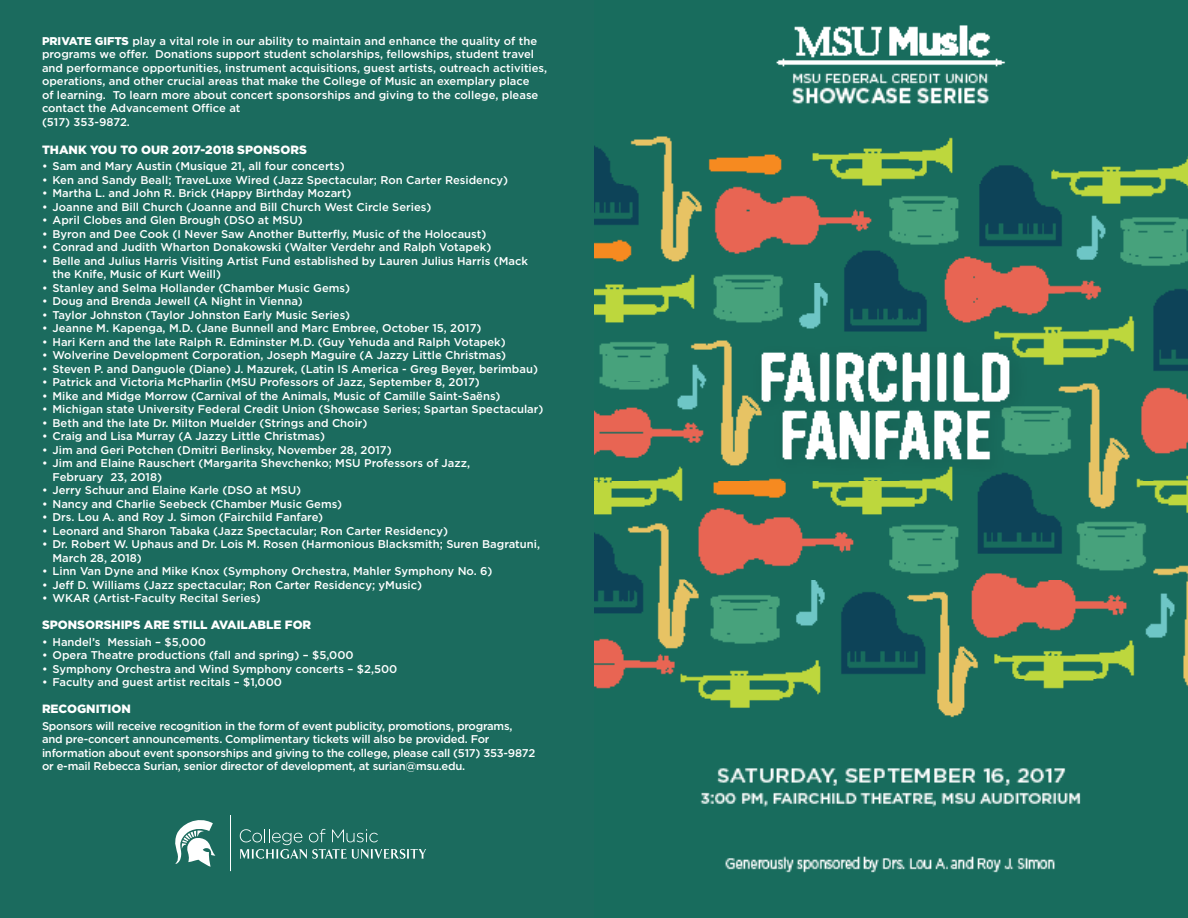
<style>
.page{position:relative;width:1188px;height:918px;background:#fff}
.page>*{position:absolute;margin:0;border:0;box-sizing:border-box;transform-origin:0 0}
.t1{font:900 12px "Gotham";color:#fff}
.t2{font:500 11.25px/13.5px "Gotham";color:#fff}
.t3{font:500 11.25px/13.5px "Gotham";letter-spacing:-.02em;color:#fff}
.s1{font-weight:900}
</style>
<div class="page">
<div style="left:0;top:0;width:598px;height:918px;background:#1b6b5e"></div>
<img style="left:594px;top:0;width:594px;height:918px">
<hr style="left:230px;top:815px;width:1px;height:56px;background:#fff">
<svg style="left:175px;top:820px;width:40px;height:47px"></svg>
<svg style="left:240px;top:829px;width:186px;height:30px"></svg>
<p class="t2" style="left:42px;top:34px;width:507px"><span class="s1">PRIVATE GIFTS</span> play a vital role in our ability to maintain and enhance the quality of the programs we offer. Donations support student scholarships, fellowships, student travel and performance opportunities, instrument acquisitions, guest artists, outreach activities, operations, and other crucial areas that make the College of Music an exemplary place<br>of learning. To learn more about concert sponsorships and giving to the college, please contact the Advancement Office at<br>(517) 353-9872.</p>
<p class="t1" style="left:42px;top:141px;width:266px">THANK YOU TO OUR 2017-2018 SPONSORS</p>
<p class="t2" style="left:42px;top:160px;width:304px">• Sam and Mary Austin (Musique 21, all four concerts)</p>
<p class="t2" style="left:42px;top:173px;width:468px">• Ken and Sandy Beall; TraveLuxe Wired (Jazz Spectacular; Ron Carter Residency)</p>
<p class="t2" style="left:42px;top:187px;width:311px">• Martha L. and John R. Brick (Happy Birthday Mozart)</p>
<p class="t2" style="left:42px;top:200px;width:391px">• Joanne and Bill Church (Joanne and Bill Church West Circle Series)</p>
<p class="t2" style="left:42px;top:214px;width:262px">• April Clobes and Glen Brough (DSO at MSU)</p>
<p class="t2" style="left:42px;top:227px;width:446px">• Byron and Dee Cook (I Never Saw Another Butterfly, Music of the Holocaust)</p>
<p class="t2" style="left:42px;top:241px;width:451px">• Conrad and Judith Wharton Donakowski (Walter Verdehr and Ralph Votapek)</p>
<p class="t2" style="left:52px;top:254px;width:477px;text-indent:-10px">• Belle and Julius Harris Visiting Artist Fund established by Lauren Julius Harris (Mack the Knife, Music of Kurt Weill)</p>
<p class="t2" style="left:42px;top:281px;width:309px">• Stanley and Selma Hollander (Chamber Music Gems)</p>
<p class="t2" style="left:42px;top:295px;width:262px">• Doug and Brenda Jewell (A Night in Vienna)</p>
<p class="t2" style="left:42px;top:308px;width:310px">• Taylor Johnston (Taylor Johnston Early Music Series)</p>
<p class="t2" style="left:42px;top:322px;width:441px">• Jeanne M. Kapenga, M.D. (Jane Bunnell and Marc Embree, October 15, 2017)</p>
<p class="t2" style="left:42px;top:335px;width:465px">• Hari Kern and the late Ralph R. Edminster M.D. (Guy Yehuda and Ralph Votapek)</p>
<p class="t2" style="left:42px;top:349px;width:466px">• Wolverine Development Corporation, Joseph Maguire (A Jazzy Little Christmas)</p>
<p class="t2" style="left:42px;top:362px;width:498px">• Steven P. and Danguole (Diane) J. Mazurek, (Latin IS America - Greg Beyer, berimbau)</p>
<p class="t2" style="left:42px;top:376px;width:439px">• Patrick and Victoria McPharlin (MSU Professors of Jazz, September 8, 2017)</p>
<p class="t2" style="left:42px;top:389px;width:460px">• Mike and Midge Morrow (Carnival of the Animals, Music of Camille Saint-Saëns)</p>
<p class="t2" style="left:42px;top:403px;width:503px">• Michigan state University Federal Credit Union (Showcase Series; Spartan Spectacular)</p>
<p class="t2" style="left:42px;top:416px;width:327px">• Beth and the late Dr. Milton Muelder (Strings and Choir)</p>
<p class="t2" style="left:42px;top:430px;width:284px">• Craig and Lisa Murray (A Jazzy Little Christmas)</p>
<p class="t2" style="left:42px;top:443px;width:351px">• Jim and Geri Potchen (Dmitri Berlinsky, November 28, 2017)</p>
<p class="t2" style="left:52px;top:457px;width:419px;text-indent:-10px">• Jim and Elaine Rauschert (Margarita Shevchenko; MSU Professors of Jazz,<br>February 23, 2018)</p>
<p class="t2" style="left:42px;top:484px;width:261px">• Jerry Schuur and Elaine Karle (DSO at MSU)</p>
<p class="t2" style="left:42px;top:497px;width:302px">• Nancy and Charlie Seebeck (Chamber Music Gems)</p>
<p class="t2" style="left:42px;top:511px;width:283px">• Drs. Lou A. and Roy J. Simon (Fairchild Fanfare)</p>
<p class="t2" style="left:42px;top:524px;width:408px">• Leonard and Sharon Tabaka (Jazz Spectacular; Ron Carter Residency)</p>
<p class="t2" style="left:52px;top:538px;width:489px;text-indent:-10px">• Dr. Robert W. Uphaus and Dr. Lois M. Rosen (Harmonious Blacksmith; Suren Bagratuni,<br>March 28, 2018)</p>
<p class="t2" style="left:42px;top:565px;width:452px">• Linn Van Dyne and Mike Knox (Symphony Orchestra, Mahler Symphony No. 6)</p>
<p class="t2" style="left:42px;top:578px;width:382px">• Jeff D. Williams (Jazz spectacular; Ron Carter Residency; yMusic)</p>
<p class="t2" style="left:42px;top:592px;width:220px">• WKAR (Artist-Faculty Recital Series)</p>
<p class="t1" style="left:42px;top:617px;width:271px">SPONSORSHIPS ARE STILL AVAILABLE FOR</p>
<p class="t2" style="left:42px;top:635px;width:166px">• Handel’s Messiah – $5,000</p>
<p class="t2" style="left:42px;top:649px;width:313px">• Opera Theatre productions (fall and spring) – $5,000</p>
<p class="t2" style="left:42px;top:662px;width:357px">• Symphony Orchestra and Wind Symphony concerts – $2,500</p>
<p class="t2" style="left:42px;top:676px;width:242px">• Faculty and guest artist recitals – $1,000</p>
<p class="t1" style="left:42px;top:701px;width:90px">RECOGNITION</p>
<p class="t3" style="left:42px;top:719px;width:495px">Sponsors will receive recognition in the form of event publicity, promotions, programs, and pre-concert announcements. Complimentary tickets will also be provided. For information about event sponsorships and giving to the college, please call (517) 353-9872 or e-mail Rebecca Surian, senior director of development, at surian@msu.edu.</p>
</div>
